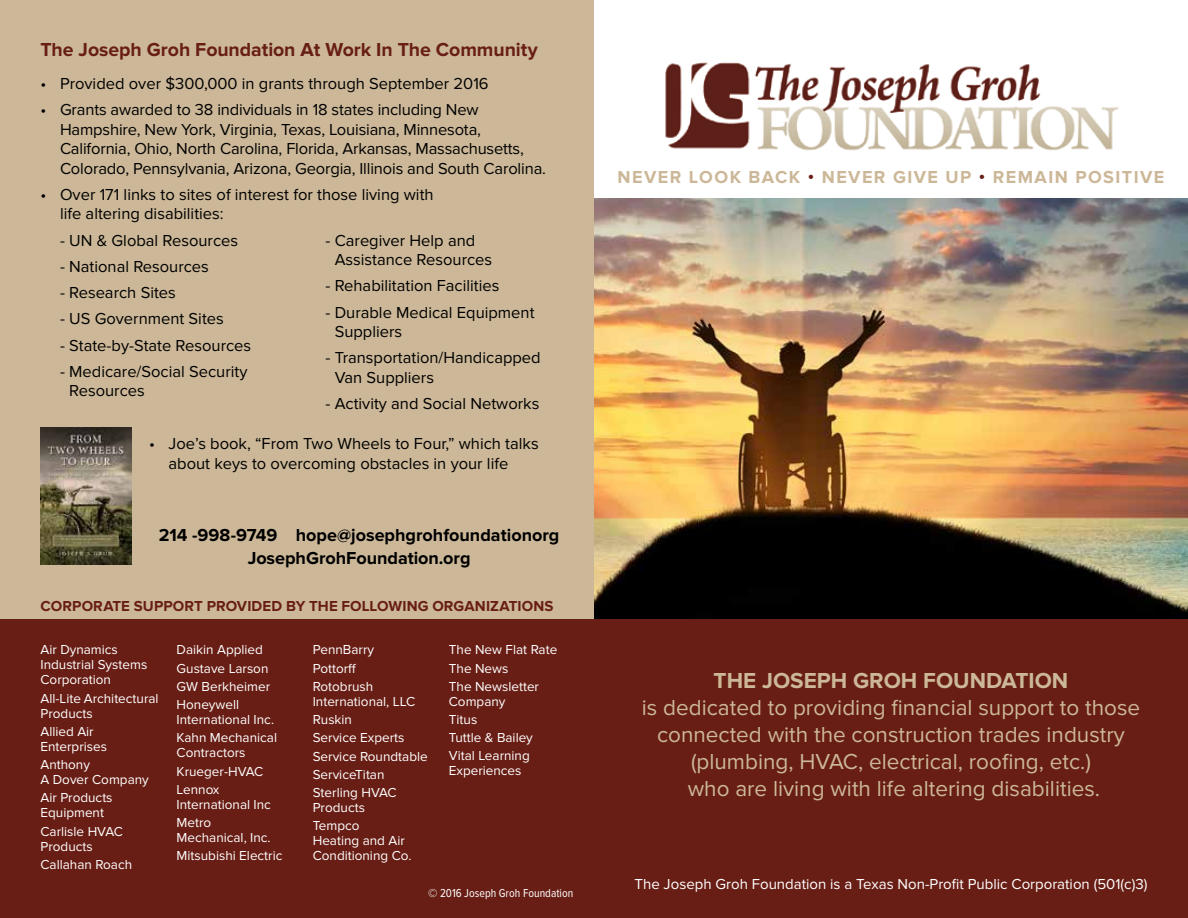
<style>
.page{position:relative;width:1188px;height:918px;background:#fff}
.page>*{position:absolute;margin:0;border:0;box-sizing:border-box;transform-origin:0 0}
.t1{font:22.5px/27px "Proxima Nova";color:#ccb898;text-align:center}
.t2{font:700 22.5px "Proxima Nova";color:#ccb898}
.t3{font:700 19.5px "Proxima Nova";letter-spacing:-.005em;color:#681e15}
.t4{font:700 18px/22.5px "Proxima Nova";color:#000;text-align:center}
.t5{font:700 18px "Proxima Nova";letter-spacing:.08em;color:#ccb898}
.t6{font:16.5px/19.5px "Proxima Nova";color:#000}
.t7{font:15px "Proxima Nova";color:#fff}
.t8{font:700 15px "Proxima Nova";letter-spacing:.01em;color:#681e15}
.t9{font:13.5px/18.3px "Proxima Nova";color:#fff}
.t10{font:12px "Proxima Nova Cond";color:#fff}
.s1{color:#681e15}
</style>
<div class="page">
<img style="left:594px;top:198px;width:594px;height:422px">
<div style="left:0;top:0;width:594px;height:628px;background:#ccb898"></div>
<div style="left:0;top:620px;width:1188px;height:298px;background:#681e15"></div>
<img style="left:665px;top:62px;width:453px;height:89px">
<img style="left:40px;top:428px;width:92px;height:136px">
<p class="t3" style="left:40px;top:38px;width:499px">The Joseph Groh Foundation At Work In The Community</p>
<p class="t6" style="left:40px;top:74px;width:450px">• Provided over $300,000 in grants through September 2016</p>
<p class="t6" style="left:60px;top:100px;width:487px;text-indent:-20px">• Grants awarded to 38 individuals in 18 states including New Hampshire, New York, Virginia, Texas, Louisiana, Minnesota, California, Ohio, North Carolina, Florida, Arkansas, Massachusetts, Colorado, Pennsylvania, Arizona, Georgia, Illinois and South Carolina.</p>
<p class="t6" style="left:60px;top:185px;width:375px;text-indent:-20px">• Over 171 links to sites of interest for those living with life altering disabilities:</p>
<p class="t6" style="left:60px;top:231px;width:180px">- UN &amp; Global Resources</p>
<p class="t6" style="left:60px;top:257px;width:150px">- National Resources</p>
<p class="t6" style="left:60px;top:283px;width:117px">- Research Sites</p>
<p class="t6" style="left:60px;top:309px;width:165px">- US Government Sites</p>
<p class="t6" style="left:60px;top:336px;width:193px">- State-by-State Resources</p>
<p class="t6" style="left:69px;top:362px;width:180px;text-indent:-9px">- Medicare/Social Security<br>Resources</p>
<p class="t6" style="left:335px;top:231px;width:159px;text-indent:-9px">- Caregiver Help and<br>Assistance Resources</p>
<p class="t6" style="left:326px;top:276px;width:175px">- Rehabilitation Facilities</p>
<p class="t6" style="left:335px;top:303px;width:201px;text-indent:-9px">- Durable Medical Equipment<br>Suppliers</p>
<p class="t6" style="left:335px;top:348px;width:208px;text-indent:-9px">- Transportation/Handicapped<br>Van Suppliers</p>
<p class="t6" style="left:326px;top:394px;width:215px">- Activity and Social Networks</p>
<p class="t6" style="left:169px;top:434px;width:372px;text-indent:-20px">• Joe’s book, “From Two Wheels to Four,” which talks about keys to overcoming obstacles in your life</p>
<p class="t4" style="left:159px;top:524px;width:402px">214 -998-9749 hope@josephgrohfoundationorg<br>JosephGrohFoundation.org</p>
<p class="t8" style="left:40px;top:597px;width:515px">CORPORATE SUPPORT PROVIDED BY THE FOLLOWING ORGANIZATIONS</p>
<p class="t9" style="left:40px;top:643px;width:108px;line-height:15px">Air Dynamics<br>Industrial Systems<br>Corporation</p>
<p class="t9" style="left:40px;top:691px;width:120px;line-height:15px">All-Lite Architectural<br>Products</p>
<p class="t9" style="left:40px;top:724px;width:68px;line-height:15px">Allied Air<br>Enterprises</p>
<p class="t9" style="left:40px;top:757px;width:110px;line-height:15px">Anthony<br>A Dover Company</p>
<p class="t9" style="left:40px;top:791px;width:74px;line-height:15px">Air Products<br>Equipment</p>
<p class="t9" style="left:40px;top:824px;width:84px;line-height:15px">Carlisle HVAC<br>Products</p>
<p class="t9" style="left:40px;top:855px;width:93px">Callahan Roach</p>
<p class="t9" style="left:177px;top:641px;width:95px">Daikin Applied<br>Gustave Larson<br>GW Berkheimer<br>Honeywell</p>
<p class="t9" style="left:177px;top:711px;width:102px">International Inc.<br>Kahn Mechanical</p>
<p class="t9" style="left:177px;top:744px;width:88px">Contractors<br>Krueger-HVAC<br>Lennox</p>
<p class="t9" style="left:177px;top:795px;width:96px">International Inc<br>Metro</p>
<p class="t9" style="left:177px;top:829px;width:107px">Mechanical, Inc.<br>Mitsubishi Electric</p>
<p class="t9" style="left:313px;top:641px;width:63px">PennBarry<br>Pottorff<br>Rotobrush</p>
<p class="t9" style="left:313px;top:692px;width:117px">International, LLC<br>Ruskin<br>Service Experts<br>Service Roundtable<br>ServiceTitan<br>Sterling HVAC</p>
<p class="t9" style="left:313px;top:799px;width:54px">Products<br>Tempco</p>
<p class="t9" style="left:313px;top:833px;width:100px;line-height:15px">Heating and Air<br>Conditioning Co.</p>
<p class="t9" style="left:449px;top:641px;width:110px">The New Flat Rate<br>The News<br>The Newsletter</p>
<p class="t9" style="left:449px;top:692px;width:86px">Company<br>Titus<br>Tuttle &amp; Bailey<br>Vital Learning</p>
<p class="t9" style="left:449px;top:762px;width:74px">Experiences</p>
<p class="t10" style="left:428px;top:887px;width:147px">© 2016 Joseph Groh Foundation</p>
<p class="t5" style="left:618px;top:166px;width:548px">NEVER LOOK BACK <span class="s1">•</span> NEVER GIVE UP <span class="s1">•</span> REMAIN POSITIVE</p>
<h1 class="t2" style="left:714px;top:668px;width:356px">THE JOSEPH GROH FOUNDATION</h1>
<h1 class="t1" style="left:642px;top:695px;width:500px">is dedicated to providing financial support to those connected with the construction trades industry (plumbing, HVAC, electrical, roofing, etc.)<br>who are living with life altering disabilities.</h1>
<p class="t7" style="left:635px;top:875px;width:514px">The Joseph Groh Foundation is a Texas Non-Profit Public Corporation (501(c)3)</p>
</div>
